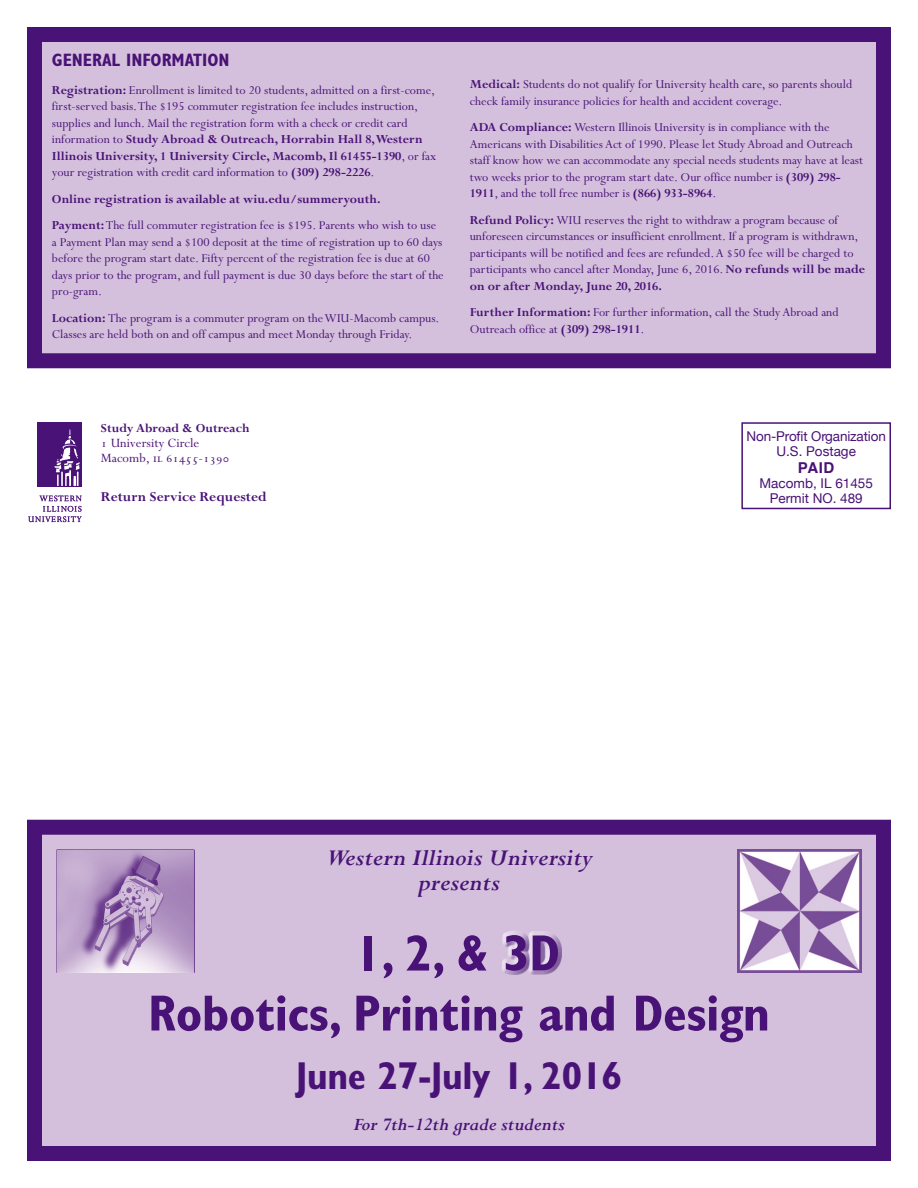
<style>
.page{position:relative;width:918px;height:1188px;background:#fff}
.page>*{position:absolute;margin:0;border:0;box-sizing:border-box;transform-origin:0 0}
.t1{font:700 condensed 51px/60px "Gill Sans";letter-spacing:-.01em;color:#491276;text-align:center}
.t2{font:700 condensed 39px "Gill Sans";letter-spacing:-.01em;color:#491276}
.t3{font:italic 700 25.5px/25.5px "Perpetua";color:#491276;text-align:center}
.t4{font:italic 700 19.5px "Perpetua";color:#491276}
.Subhead_mainBA{font:700 condensed 18px "Gill Sans";color:#491276}
.t5{font:700 15px "Perpetua";color:#491276}
.t6{font:700 15px "Helvetica";color:#491276}
.t7{font:14.25px/15px "Perpetua";color:#491276}
.General_Info{font:13.5px/16.5px "Perpetua";color:#491276}
.General_Info-2{font:700 13.5px "Perpetua";color:#491276}
.t8{font:13.5px "Helvetica Neue";color:#491276}
.s1{font-weight:700}
.s2{font-family:"Perpetua SC"}
</style>
<div class="page">
<div style="left:27px;top:27px;width:864px;height:341px;background:#491276"></div>
<div style="left:27px;top:820px;width:864px;height:341px;background:#491276"></div>
<div style="left:40px;top:40px;width:838px;height:315px;background:#d4c0dc;border:2px solid #491276"></div>
<div style="left:40px;top:833px;width:838px;height:315px;background:#d4c0dc;border:2px solid #491276"></div>
<img style="left:56px;top:849px;width:138px;height:124px">
<img style="left:737px;top:849px;width:124px;height:124px">
<svg style="left:502px;top:931px;width:44px;height:40px"></svg>
<div style="left:503px;top:933px;width:59px;height:42px;background:#491276;opacity:.6"></div>
<div style="left:741px;top:422px;width:150px;height:87px;border:2px solid #491276"></div>
<div style="left:37px;top:422px;width:44px;height:65px;background:#491276"></div>
<svg style="left:54px;top:429px;width:26px;height:57px"></svg>
<svg style="left:28px;top:495px;width:54px;height:27px"></svg>
<p class="Subhead_mainBA" style="left:52px;top:49px;width:179px">GENERAL INFORMATION</p>
<p class="General_Info" style="left:52px;top:82px;width:386px"><span class="s1">Registration:</span> Enrollment is limited to 20 students, admitted on a first-come, first-served basis. The $195 commuter registration fee includes instruction, supplies and lunch. Mail the registration form with a check or credit card information to <span class="s1">Study Abroad &amp; Outreach, Horrabin Hall 8, Western Illinois University, 1 University Circle, Macomb, Il 61455-1390</span>, or fax your registration with credit card information to <span class="s1">(309) 298-2226</span>.</p>
<p class="General_Info-2" style="left:52px;top:192px;width:330px">Online registration is available at wiu.edu/summeryouth.</p>
<p class="General_Info" style="left:52px;top:218px;width:393px"><span class="s1">Payment:</span> The full commuter registration fee is $195. Parents who wish to use a Payment Plan may send a $100 deposit at the time of registration up to 60 days before the program start date. Fifty percent of the registration fee is due at 60 days prior to the program, and full payment is due 30 days before the start of the pro-gram.</p>
<p class="General_Info" style="left:52px;top:310px;width:389px"><span class="s1">Location:</span> The program is a commuter program on the WIU-Macomb campus.<br>Classes are held both on and off campus and meet Monday through Friday.</p>
<p class="General_Info" style="left:470px;top:77px;width:384px"><span class="s1">Medical:</span> Students do not qualify for University health care, so parents should check family insurance policies for health and accident coverage.</p>
<p class="General_Info" style="left:470px;top:120px;width:395px"><span class="s1">ADA Compliance:</span> Western Illinois University is in compliance with the Americans with Disabilities Act of 1990. Please let Study Abroad and Outreach staff know how we can accommodate any special needs students may have at least two weeks prior to the program start date. Our office number is <span class="s1">(309) 298- 1911</span>, and the toll free number is <span class="s1">(866) 933-8964</span>.</p>
<p class="General_Info" style="left:470px;top:212px;width:397px"><span class="s1">Refund Policy:</span> WIU reserves the right to withdraw a program because of unforeseen circumstances or insufficient enrollment. If a program is withdrawn, participants will be notified and fees are refunded. A $50 fee will be charged to participants who cancel after Monday, June 6, 2016. <span class="s1">No refunds will be made on or after Monday, June 20, 2016.</span></p>
<p class="General_Info" style="left:470px;top:305px;width:370px"><span class="s1">Further Information:</span> For further information, call the Study Abroad and<br>Outreach office at <span class="s1">(309) 298-1911</span>.</p>
<p class="General_Info-2" style="left:101px;top:421px;width:150px">Study Abroad &amp; Outreach</p>
<p class="t7" style="left:101px;top:436px;width:130px"><span class="s2">1</span> University Circle<br>Macomb, <span class="s2">il 61455-1390</span></p>
<p class="t5" style="left:101px;top:489px;width:167px">Return Service Requested</p>
<p class="t8" style="left:747px;top:427px;width:141px">Non-Profit Organization</p>
<p class="t8" style="left:776px;top:442px;width:81px">U.S. Postage</p>
<p class="t6" style="left:798px;top:456px;width:38px">PAID</p>
<p class="t8" style="left:760px;top:473px;width:115px">Macomb, IL 61455</p>
<p class="t8" style="left:770px;top:488px;width:95px">Permit NO. 489</p>
<h1 class="t3" style="left:326px;top:846px;width:268px">Western Illinois University presents</h1>
<h1 class="t1" style="left:148px;top:923px;width:623px">1, 2, &amp; 3D<br>Robotics, Printing and Design</h1>
<h1 class="t2" style="left:296px;top:1053px;width:327px">June 27-July 1, 2016</h1>
<p class="t4" style="left:353px;top:1114px;width:213px">For 7th-12th grade students</p>
</div>
